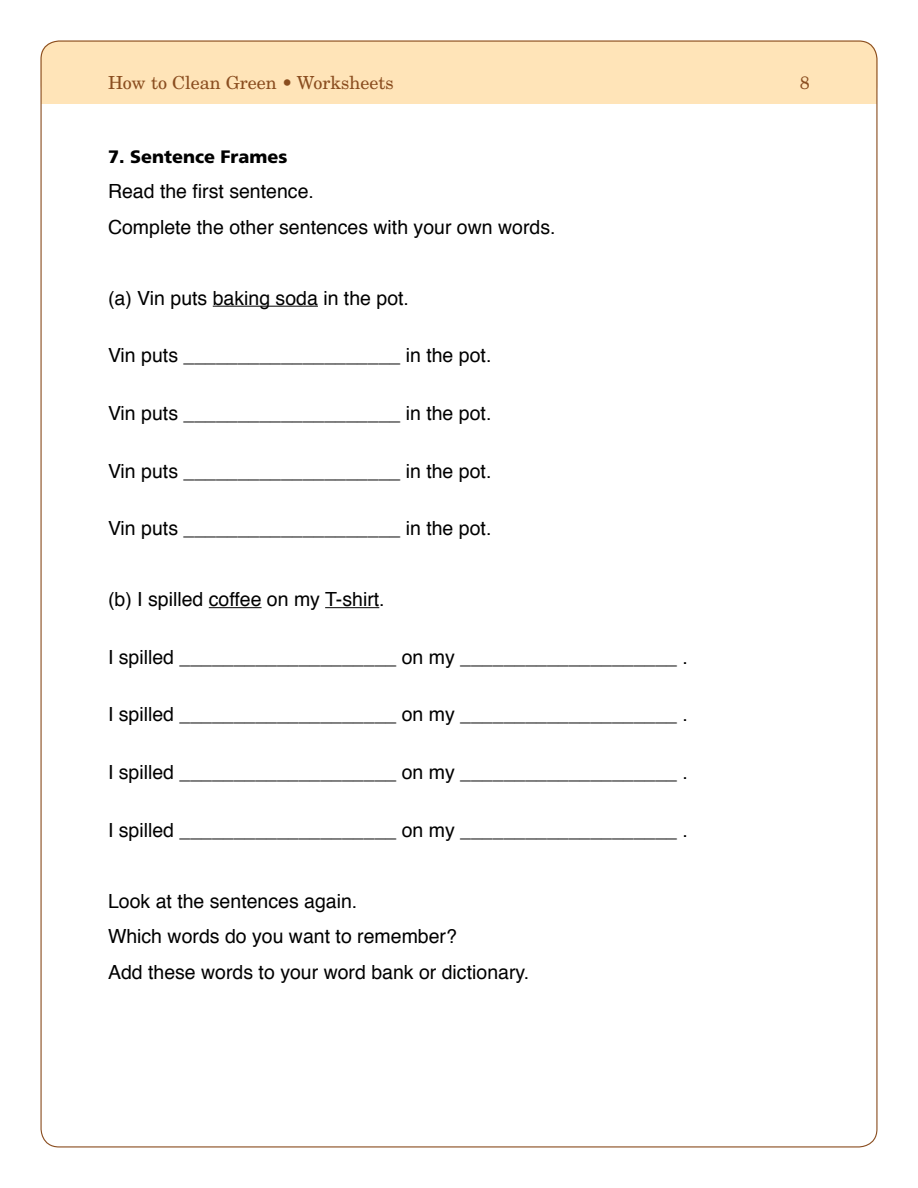
<style>
.page{position:relative;width:918px;height:1188px;background:#fff}
.page>*{position:absolute;margin:0;border:0;box-sizing:border-box;transform-origin:0 0}
.t1{font:19.5px/35.5px "Helvetica";color:#000}
.t2{font:18px "New Century Schlbk LT Std";color:#8a4d1f}
.t3{font:900 18px "Frutiger";color:#000}
</style>
<div class="page">
<div style="left:40px;top:41px;width:838px;height:62px;background:#ffe4b8;border-radius:18px"></div>
<hr style="left:213px;top:306px;width:105px;height:1px;background:#000">
<hr style="left:209px;top:607px;width:53px;height:1px;background:#000">
<hr style="left:325px;top:607px;width:54px;height:1px;background:#000">
<p class="t2" style="left:108px;top:72px;width:287px">How to Clean Green • Worksheets</p>
<p class="t2" style="left:800px;top:72px;width:12px">8</p>
<p class="t3" style="left:108px;top:145px;width:181px">7. Sentence Frames</p>
<p class="t1" style="left:108px;top:174px;width:449px">Read the first sentence.<br>Complete the other sentences with your own words.</p>
<p class="t1" style="left:108px;top:281px;width:303px">(a) Vin puts baking soda in the pot.</p>
<p class="t1" style="left:108px;top:338px;width:385px">Vin puts ____________________ in the pot.</p>
<p class="t1" style="left:108px;top:396px;width:385px">Vin puts ____________________ in the pot.</p>
<p class="t1" style="left:108px;top:453px;width:385px">Vin puts ____________________ in the pot.</p>
<p class="t1" style="left:108px;top:511px;width:385px">Vin puts ____________________ in the pot.</p>
<p class="t1" style="left:108px;top:582px;width:278px">(b) I spilled coffee on my T-shirt.</p>
<p class="t1" style="left:108px;top:640px;width:581px">I spilled ____________________ on my ____________________ .</p>
<p class="t1" style="left:108px;top:697px;width:581px">I spilled ____________________ on my ____________________ .</p>
<p class="t1" style="left:108px;top:755px;width:581px">I spilled ____________________ on my ____________________ .</p>
<p class="t1" style="left:108px;top:813px;width:581px">I spilled ____________________ on my ____________________ .</p>
<p class="t1" style="left:108px;top:884px;width:423px">Look at the sentences again.<br>Which words do you want to remember?<br>Add these words to your word bank or dictionary.</p>
</div>
